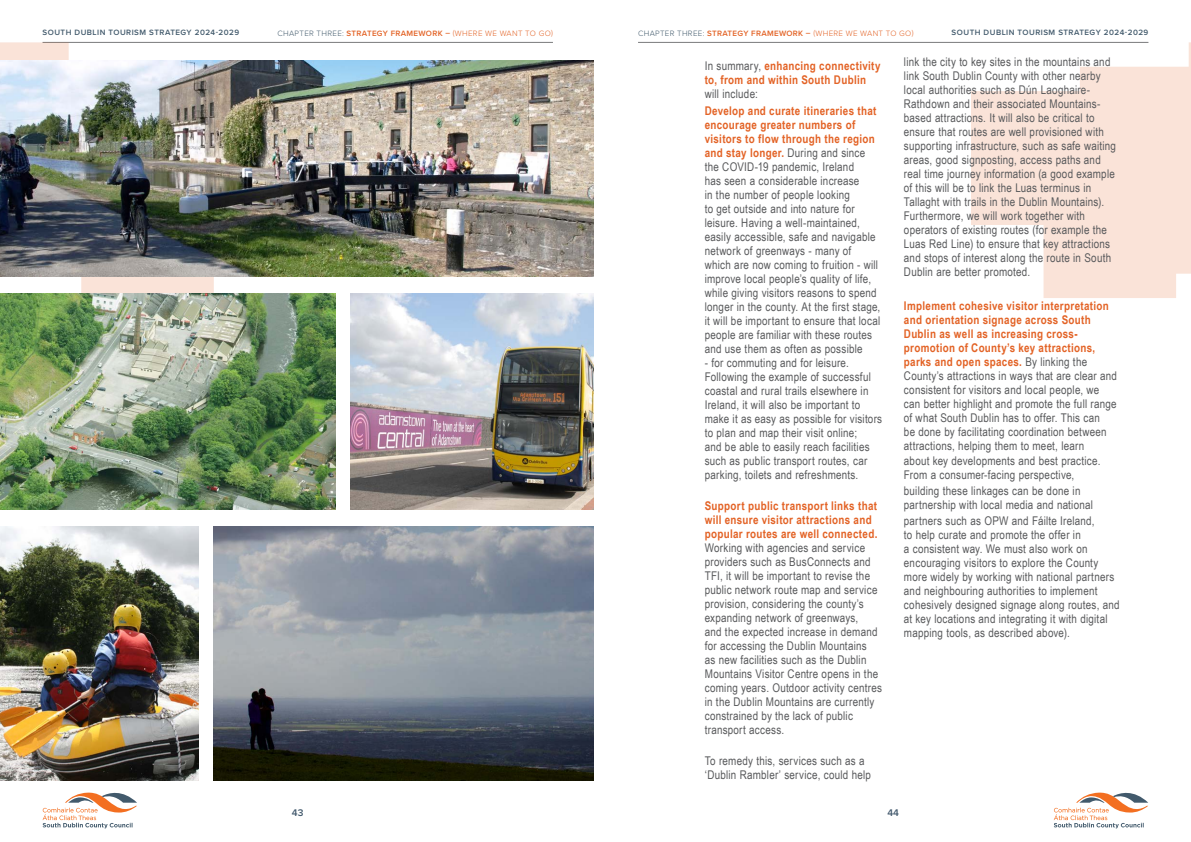
<style>
.page{position:relative;width:1191px;height:842px;background:#fff}
.page>*{position:absolute;margin:0;border:0;box-sizing:border-box;transform-origin:0 0}
.t1{font:12px/14px "Arial Narrow";letter-spacing:.02em;color:#58595b}
.t2{font:700 12px/14px "Arial Narrow";letter-spacing:.025em;color:#e36326}
.t3{font:600 10px "Proxima Nova";color:#41586c}
.t4{font:600 8px "Proxima Nova";letter-spacing:.04em;color:#e36326}
.t5{font:600 8px "Proxima Nova";letter-spacing:.06em;color:#425a6c}
.s1{font-weight:300;color:#425a6c}
.s2{font-weight:300}
.s3{font-weight:400;color:#58595b}
.s4{font-weight:700;color:#e36326}
</style>
<div class="page">
<hr style="left:638px;top:42px;width:510px;height:1px;background:#58595b">
<hr style="left:43px;top:42px;width:510px;height:1px;background:#58595b">
<svg style="left:43px;top:792px;width:94px;height:36px"></svg>
<svg style="left:1053px;top:792px;width:95px;height:36px"></svg>
<svg style="left:0;top:42px;width:286px;height:252px"></svg>
<svg style="left:971px;top:42px;width:220px;height:256px;fill:#fae3d8"></svg>
<img style="left:0;top:526px;width:199px;height:254px">
<img style="left:0;top:294px;width:336px;height:216px">
<img style="left:0;top:60px;width:593px;height:216px">
<img style="left:213px;top:526px;width:380px;height:254px">
<img style="left:350px;top:294px;width:243px;height:216px">
<p class="t5" style="left:43px;top:27px;width:198px">SOUTH DUBLIN TOURISM STRATEGY 2024-2029</p>
<p class="t4" style="left:277px;top:27px;width:277px"><span class="s1">CHAPTER THREE:</span> STRATEGY FRAMEWORK – <span class="s2">(WHERE WE WANT TO GO)</span></p>
<p class="t4" style="left:638px;top:27px;width:277px"><span class="s1">CHAPTER THREE:</span> STRATEGY FRAMEWORK – <span class="s2">(WHERE WE WANT TO GO)</span></p>
<p class="t5" style="left:951px;top:27px;width:198px">SOUTH DUBLIN TOURISM STRATEGY 2024-2029</p>
<p class="t2" style="left:705px;top:58px;width:177px"><span class="s3">In summary,</span> enhancing connectivity to, from and within South Dublin</p>
<p class="t1" style="left:705px;top:86px;width:55px">will include:</p>
<p class="t1" style="left:705px;top:103px;width:177px"><span class="s4">Develop and curate itineraries that encourage greater numbers of visitors to flow through the region and stay longer.</span> During and since the COVID-19 pandemic, Ireland<br>has seen a considerable increase<br>in the number of people looking<br>to get outside and into nature for leisure. Having a well-maintained, easily accessible, safe and navigable network of greenways - many of which are now coming to fruition - will improve local people’s quality of life, while giving visitors reasons to spend longer in the county. At the first stage, it will be important to ensure that local people are familiar with these routes and use them as often as possible</p>
<p class="t1" style="left:705px;top:355px;width:179px">- for commuting and for leisure.<br>Following the example of successful coastal and rural trails elsewhere in Ireland, it will also be important to make it as easy as possible for visitors to plan and map their visit online;<br>and be able to easily reach facilities such as public transport routes, car parking, toilets and refreshments.</p>
<p class="t2" style="left:705px;top:498px;width:174px">Support public transport links that will ensure visitor attractions and popular routes are well connected.</p>
<p class="t1" style="left:705px;top:540px;width:179px">Working with agencies and service providers such as BusConnects and TFI, it will be important to revise the public network route map and service provision, considering the county’s expanding network of greenways,<br>and the expected increase in demand for accessing the Dublin Mountains<br>as new facilities such as the Dublin Mountains Visitor Centre opens in the coming years. Outdoor activity centres in the Dublin Mountains are currently constrained by the lack of public transport access.</p>
<p class="t1" style="left:705px;top:753px;width:168px">To remedy this, services such as a ‘Dublin Rambler’ service, could help</p>
<p class="t1" style="left:904px;top:55px;width:214px">link the city to key sites in the mountains and link South Dublin County with other nearby local authorities such as Dún Laoghaire-Rathdown and their associated Mountains&shy;based attractions. It will also be critical to ensure that routes are well provisioned with supporting infrastructure, such as safe waiting areas, good signposting, access paths and real time journey information (a good example of this will be to link the Luas terminus in Tallaght with trails in the Dublin Mountains).<br>Furthermore, we will work together with operators of existing routes (for example the Luas Red Line) to ensure that key attractions and stops of interest along the route in South Dublin are better promoted.</p>
<p class="t1" style="left:904px;top:299px;width:214px"><span class="s4">Implement cohesive visitor interpretation and orientation signage across South Dublin as well as increasing cross&shy;promotion of County’s key attractions, parks and open spaces.</span> By linking the County’s attractions in ways that are clear and consistent for visitors and local people, we can better highlight and promote the full range of what South Dublin has to offer. This can<br>be done by facilitating coordination between attractions, helping them to meet, learn<br>about key developments and best practice.<br>From a consumer-facing perspective,</p>
<p class="t1" style="left:904px;top:484px;width:191px">building these linkages can be done in partnership with local media and national</p>
<p class="t1" style="left:904px;top:514px;width:217px">partners such as OPW and Fáilte Ireland,<br>to help curate and promote the offer in<br>a consistent way. We must also work on encouraging visitors to explore the County more widely by working with national partners and neighbouring authorities to implement cohesively designed signage along routes, and at key locations and integrating it with digital mapping tools, as described above).</p>
<p class="t3" style="left:292px;top:806px;width:13px">43</p>
<p class="t3" style="left:887px;top:806px;width:13px">44</p>
</div>
